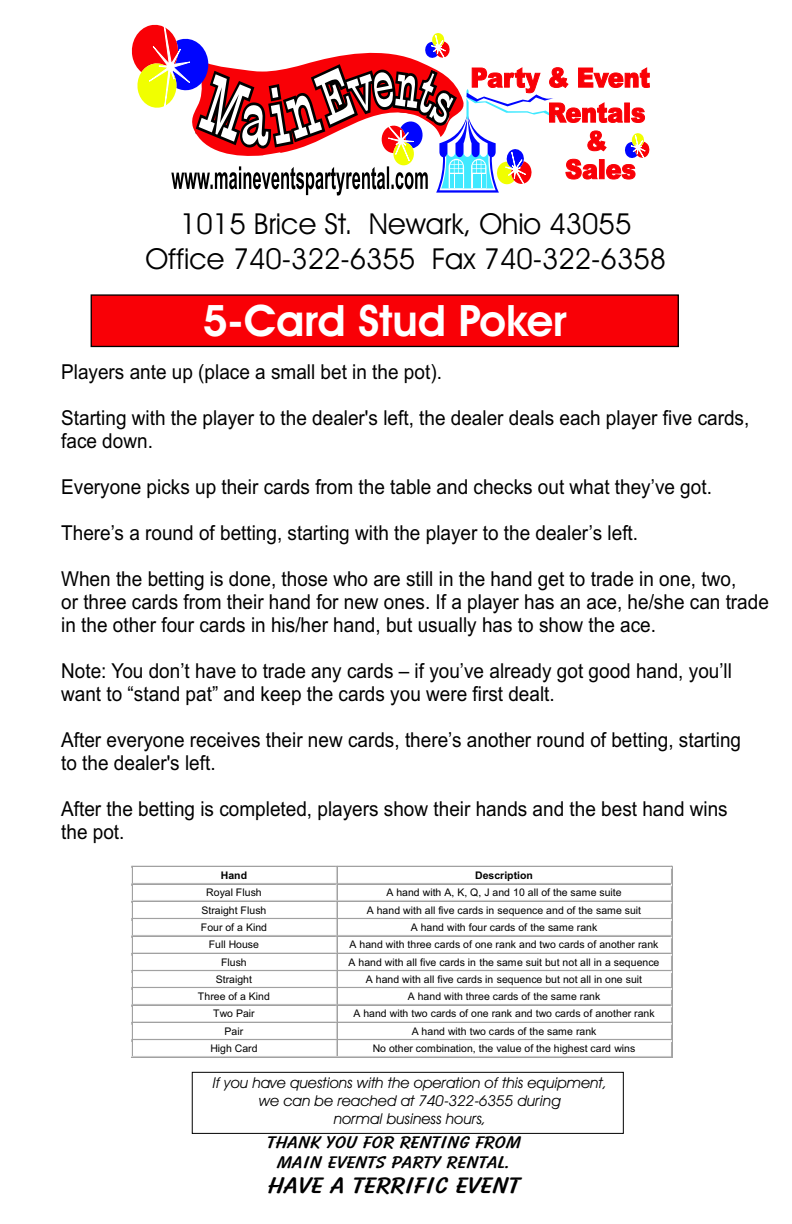
<style>
.page{position:relative;width:792px;height:1224px;background:#fff}
.page>*{position:absolute;margin:0;border:0;box-sizing:border-box;transform-origin:0 0}
.t1{font:600 43.6px "Avant Garde IT Cby BT";color:#fff}
.t2{font:29px/34.8px "Avant Garde IT Cby BT";color:#000;text-align:center}
.t3{font:700 23px "Balloon BT";color:#000;scale:1.36 1}
.t4{font:20.6px/23px "Arial";color:#000;scale:.92 1}
.t5{font:700 17.2px/20px "Balloon BT";color:#000;text-align:center;scale:1.36 1}
.t6{font:italic 15px/18px "Avant Garde IT Cby BT";color:#000;text-align:center}
.t7{font:10.4px "Arial";color:#000}
.t8{font:700 10.4px "Arial";color:#000}
</style>
<div class="page">
<div style="left:91px;top:295px;width:587px;height:51px;background:#f90006"></div>
<hr style="left:91px;top:295px;width:1px;height:51px;background:#000">
<hr style="left:91px;top:346px;width:587px;height:1px;background:#000">
<hr style="left:678px;top:295px;width:1px;height:51px;background:#000">
<hr style="left:91px;top:294px;width:587px;height:2px;background:#000">
<svg style="left:131px;top:24px;width:519px;height:172px"></svg>
<div style="left:192px;top:1072px;width:432px;height:62px;border:1px solid #000"></div>
<hr style="left:132px;top:865px;width:205px;height:1px;background:#f0f0f0">
<hr style="left:338px;top:865px;width:334px;height:1px;background:#f0f0f0">
<hr style="left:133px;top:866px;width:203px;height:1px;background:#a1a1a1">
<hr style="left:338px;top:866px;width:333px;height:1px;background:#a1a1a1">
<hr style="left:133px;top:884px;width:203px;height:1px;background:#a1a1a1">
<hr style="left:133px;top:883px;width:203px;height:1px;background:#a1a1a1">
<hr style="left:133px;top:900px;width:203px;height:1px;background:#f0f0f0">
<hr style="left:338px;top:884px;width:333px;height:1px;background:#a1a1a1">
<hr style="left:338px;top:883px;width:333px;height:1px;background:#a1a1a1">
<hr style="left:338px;top:900px;width:333px;height:1px;background:#f0f0f0">
<hr style="left:133px;top:901px;width:203px;height:1px;background:#a1a1a1">
<hr style="left:133px;top:917px;width:203px;height:1px;background:#f0f0f0">
<hr style="left:338px;top:901px;width:333px;height:1px;background:#a1a1a1">
<hr style="left:338px;top:917px;width:333px;height:1px;background:#f0f0f0">
<hr style="left:133px;top:919px;width:203px;height:1px;background:#a1a1a1">
<hr style="left:133px;top:918px;width:203px;height:1px;background:#a1a1a1">
<hr style="left:133px;top:935px;width:203px;height:1px;background:#f0f0f0">
<hr style="left:338px;top:919px;width:333px;height:1px;background:#a1a1a1">
<hr style="left:338px;top:918px;width:333px;height:1px;background:#a1a1a1">
<hr style="left:338px;top:935px;width:333px;height:1px;background:#f0f0f0">
<hr style="left:133px;top:936px;width:203px;height:1px;background:#a1a1a1">
<hr style="left:133px;top:952px;width:203px;height:1px;background:#f0f0f0">
<hr style="left:338px;top:936px;width:333px;height:1px;background:#a1a1a1">
<hr style="left:338px;top:952px;width:333px;height:1px;background:#f0f0f0">
<hr style="left:133px;top:953px;width:203px;height:1px;background:#a1a1a1">
<hr style="left:338px;top:953px;width:333px;height:1px;background:#a1a1a1">
<hr style="left:133px;top:971px;width:203px;height:1px;background:#a1a1a1">
<hr style="left:133px;top:970px;width:203px;height:1px;background:#a1a1a1">
<hr style="left:133px;top:986px;width:203px;height:1px;background:#f0f0f0">
<hr style="left:338px;top:971px;width:333px;height:1px;background:#a1a1a1">
<hr style="left:338px;top:970px;width:333px;height:1px;background:#a1a1a1">
<hr style="left:338px;top:986px;width:333px;height:1px;background:#f0f0f0">
<hr style="left:133px;top:988px;width:203px;height:1px;background:#a1a1a1">
<hr style="left:133px;top:987px;width:203px;height:1px;background:#a1a1a1">
<hr style="left:133px;top:1004px;width:203px;height:1px;background:#f0f0f0">
<hr style="left:338px;top:988px;width:333px;height:1px;background:#a1a1a1">
<hr style="left:338px;top:987px;width:333px;height:1px;background:#a1a1a1">
<hr style="left:338px;top:1004px;width:333px;height:1px;background:#f0f0f0">
<hr style="left:133px;top:1005px;width:203px;height:1px;background:#a1a1a1">
<hr style="left:133px;top:1021px;width:203px;height:1px;background:#f0f0f0">
<hr style="left:338px;top:1005px;width:333px;height:1px;background:#a1a1a1">
<hr style="left:338px;top:1021px;width:333px;height:1px;background:#f0f0f0">
<hr style="left:133px;top:1022px;width:203px;height:1px;background:#a1a1a1">
<hr style="left:338px;top:1022px;width:333px;height:1px;background:#a1a1a1">
<hr style="left:133px;top:1040px;width:203px;height:1px;background:#a1a1a1">
<hr style="left:133px;top:1039px;width:203px;height:1px;background:#a1a1a1">
<hr style="left:133px;top:1056px;width:203px;height:1px;background:#f0f0f0">
<svg style="left:131px;top:865px;width:2px;height:193px"></svg>
<hr style="left:132px;top:1057px;width:205px;height:1px;background:#a1a1a1">
<hr style="left:338px;top:1040px;width:333px;height:1px;background:#a1a1a1">
<hr style="left:338px;top:1039px;width:333px;height:1px;background:#a1a1a1">
<hr style="left:338px;top:1056px;width:333px;height:1px;background:#f0f0f0">
<svg style="left:336px;top:865px;width:2px;height:193px"></svg>
<hr style="left:338px;top:1057px;width:334px;height:1px;background:#a1a1a1">
<svg style="left:671px;top:865px;width:2px;height:193px"></svg>
<h2 class="t2" style="left:145px;top:209px;width:522px">1015 Brice St. Newark, Ohio 43055<br>Office 740-322-6355 Fax 740-322-6358</h2>
<h1 class="t1" style="left:203px;top:303px;width:365px">5-Card Stud Poker</h1>
<p class="t4" style="left:61px;top:363px;width:415px">Players ante up (place a small bet in the pot).</p>
<p class="t4" style="left:61px;top:409px;width:750px">Starting with the player to the dealer's left, the dealer deals each player five cards, face down.</p>
<p class="t4" style="left:61px;top:477px;width:709px">Everyone picks up their cards from the table and checks out what they’ve got.</p>
<p class="t4" style="left:61px;top:523px;width:629px">There’s a round of betting, starting with the player to the dealer’s left.</p>
<p class="t4" style="left:61px;top:569px;width:771px">When the betting is done, those who are still in the hand get to trade in one, two,<br>or three cards from their hand for new ones. If a player has an ace, he/she can trade in the other four cards in his/her hand, but usually has to show the ace.</p>
<p class="t4" style="left:61px;top:661px;width:731px">Note: You don’t have to trade any cards – if you’ve already got good hand, you’ll want to “stand pat” and keep the cards you were first dealt.</p>
<p class="t4" style="left:61px;top:730px;width:741px">After everyone receives their new cards, there’s another round of betting, starting to the dealer's left.</p>
<p class="t4" style="left:61px;top:799px;width:726px">After the betting is completed, players show their hands and the best hand wins the pot.</p>
<p class="t8" style="left:221px;top:871px;width:28px">Hand</p>
<p class="t8" style="left:475px;top:871px;width:59px">Description</p>
<p class="t7" style="left:206px;top:889px;width:57px">Royal Flush</p>
<p class="t7" style="left:386px;top:889px;width:237px">A hand with A, K, Q, J and 10 all of the same suite</p>
<p class="t7" style="left:201px;top:906px;width:66px">Straight Flush</p>
<p class="t7" style="left:367px;top:906px;width:276px">A hand with all five cards in sequence and of the same suit</p>
<p class="t7" style="left:201px;top:923px;width:68px">Four of a Kind</p>
<p class="t7" style="left:411px;top:923px;width:188px">A hand with four cards of the same rank</p>
<p class="t7" style="left:209px;top:941px;width:52px">Full House</p>
<p class="t7" style="left:350px;top:941px;width:310px">A hand with three cards of one rank and two cards of another rank</p>
<p class="t7" style="left:221px;top:958px;width:27px">Flush</p>
<p class="t7" style="left:349px;top:958px;width:312px">A hand with all five cards in the same suit but not all in a sequence</p>
<p class="t7" style="left:216px;top:975px;width:38px">Straight</p>
<p class="t7" style="left:366px;top:975px;width:278px">A hand with all five cards in sequence but not all in one suit</p>
<p class="t7" style="left:198px;top:992px;width:74px">Three of a Kind</p>
<p class="t7" style="left:408px;top:992px;width:194px">A hand with three cards of the same rank</p>
<p class="t7" style="left:213px;top:1010px;width:43px">Two Pair</p>
<p class="t7" style="left:353px;top:1010px;width:303px">A hand with two cards of one rank and two cards of another rank</p>
<p class="t7" style="left:225px;top:1027px;width:20px">Pair</p>
<p class="t7" style="left:412px;top:1027px;width:186px">A hand with two cards of the same rank</p>
<p class="t7" style="left:210px;top:1044px;width:49px">High Card</p>
<p class="t7" style="left:373px;top:1044px;width:264px">No other combination, the value of the highest card wins</p>
<p class="t6" style="left:213px;top:1075px;width:396px">If you have questions with the operation of this equipment, we can be reached at 740-322-6355 during<br>normal business hours,</p>
<p class="t5" style="left:267px;top:1134px;width:188px">THANK YOU FOR RENTING FROM<br>MAIN EVENTS PARTY RENTAL.</p>
<p class="t3" style="left:268px;top:1176px;width:187px">HAVE A TERRIFIC EVENT</p>
</div>
